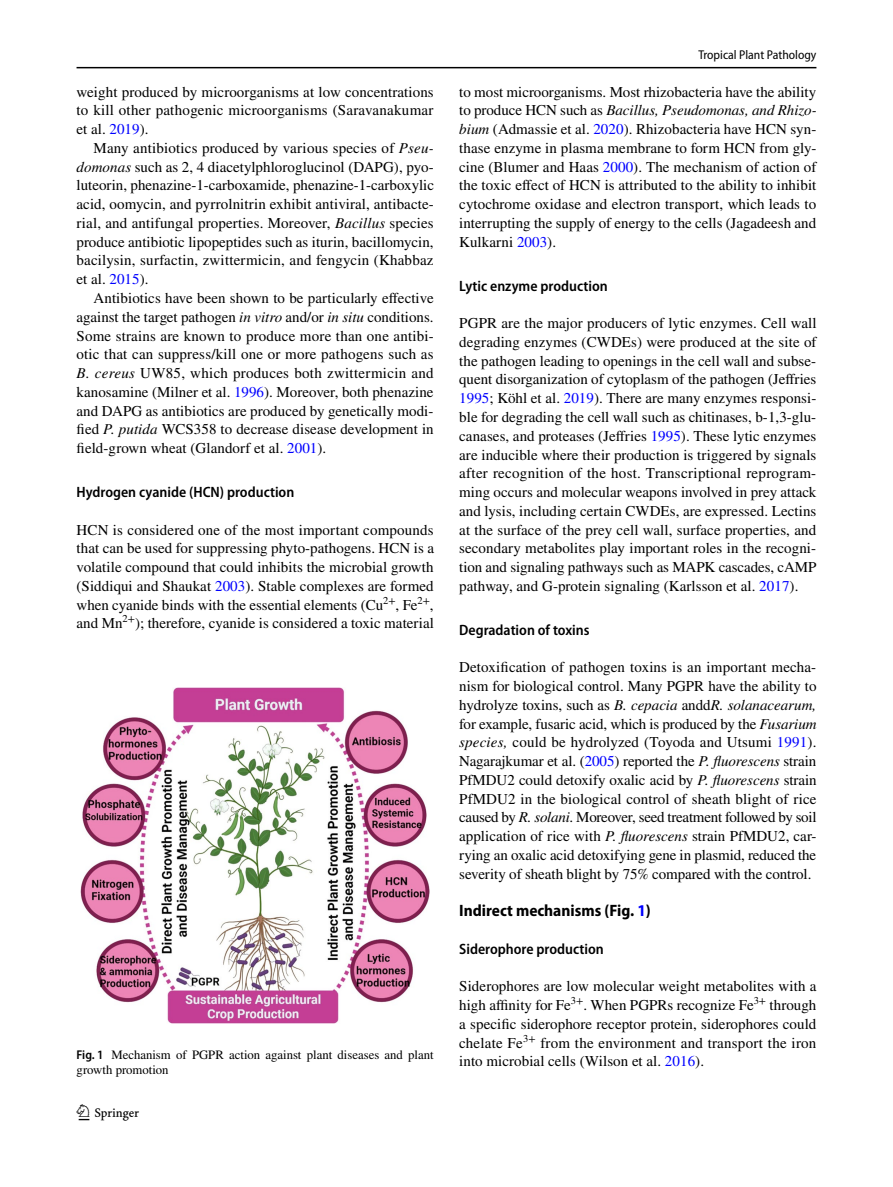
<style>
.page{position:relative;width:893px;height:1187px;background:#fff}
.page>*{position:absolute;margin:0;border:0;box-sizing:border-box;transform-origin:0 0}
.t1{font:22.5px "Springnew Regular 2";color:#000}
.t2{font:700 semi-condensed 16.5px "Myriad Pro";color:#000}
.t3{font:15px/18.8px "STIX";letter-spacing:.005em;color:#000;text-align:justify}
.t4{font:600 semi-condensed 15px "Myriad Pro";color:#000}
.t5{font:12.75px/15px "STIX";color:#000}
.t6{font:semi-condensed 12.75px "Myriad Pro";color:#000}
.s1{color:#00f}
.s2{font-style:italic}
.s3{font-family:"Myriad Pro";font-weight:600;font-stretch:semi-condensed}
</style>
<div class="page">
<hr style="left:77px;top:67px;width:739px;height:1px;background:#000">
<img style="left:81px;top:687px;width:348px;height:336px">
<p class="t3" style="left:77px;top:83px;width:359px">weight produced by microorganisms at low concentrations to kill other pathogenic microorganisms (Saravanakumar et al. <span class="s1">2019</span>).</p>
<p class="t3" style="left:77px;top:139px;width:359px;text-indent:17px">Many antibiotics produced by various species of <span class="s2">Pseu&shy;domonas</span> such as 2, 4 diacetylphloroglucinol (DAPG), pyo&shy;luteorin, phenazine-1-carboxamide, phenazine-1-carboxylic acid, oomycin, and pyrrolnitrin exhibit antiviral, antibacte&shy;rial, and antifungal properties. Moreover, <span class="s2">Bacillus</span> species produce antibiotic lipopeptides such as iturin, bacillomycin, bacilysin, surfactin, zwittermicin, and fengycin (Khabbaz et al. <span class="s1">2015</span>).</p>
<p class="t3" style="left:77px;top:289px;width:359px;text-indent:17px">Antibiotics have been shown to be particularly effective against the target pathogen <span class="s2">in vitro</span> and/or <span class="s2">in situ</span> conditions.<br>Some strains are known to produce more than one antibi&shy;otic that can suppress/kill one or more pathogens such as <span class="s2">B. cereus</span> UW85, which produces both zwittermicin and kanosamine (Milner et al. <span class="s1">1996</span>). Moreover, both phenazine and DAPG as antibiotics are produced by genetically modi&shy;fied <span class="s2">P. putida</span> WCS358 to decrease disease development in field-grown wheat (Glandorf et al. <span class="s1">2001</span>).</p>
<p class="t4" style="left:77px;top:483px;width:219px">Hydrogen cyanide (HCN) production</p>
<p class="t3" style="left:77px;top:521px;width:359px">HCN is considered one of the most important compounds that can be used for suppressing phyto-pathogens. HCN is a volatile compound that could inhibits the microbial growth (Siddiqui and Shaukat <span class="s1">2003</span>). Stable complexes are formed when cyanide binds with the essential elements (Cu<sup>2+</sup>, Fe<sup>2+</sup>, and Mn<sup>2+</sup>); therefore, cyanide is considered a toxic material</p>
<p class="t5" style="left:77px;top:1047px;width:359px"><span class="s3">Fig. 1</span> Mechanism of PGPR action against plant diseases and plant growth promotion</p>
<h1 class="t1" style="left:79px;top:1104px;width:62px">1 3</h1>
<p class="t6" style="left:698px;top:48px;width:120px">Tropical Plant Pathology</p>
<p class="t3" style="left:459px;top:83px;width:359px">to most microorganisms. Most rhizobacteria have the ability to produce HCN such as <span class="s2">Bacillus, Pseudomonas, and Rhizo&shy;bium</span> (Admassie et al. <span class="s1">2020</span>). Rhizobacteria have HCN syn&shy;thase enzyme in plasma membrane to form HCN from gly&shy;cine (Blumer and Haas <span class="s1">2000</span>). The mechanism of action of the toxic effect of HCN is attributed to the ability to inhibit cytochrome oxidase and electron transport, which leads to interrupting the supply of energy to the cells (Jagadeesh and Kulkarni <span class="s1">2003</span>).</p>
<p class="t4" style="left:459px;top:277px;width:150px">Lytic enzyme production</p>
<p class="t3" style="left:459px;top:315px;width:359px">PGPR are the major producers of lytic enzymes. Cell wall degrading enzymes (CWDEs) were produced at the site of the pathogen leading to openings in the cell wall and subse&shy;quent disorganization of cytoplasm of the pathogen (Jeffries <span class="s1">1995</span>; Köhl et al. <span class="s1">2019</span>). There are many enzymes responsi&shy;ble for degrading the cell wall such as chitinases, b-1,3-glu&shy;canases, and proteases (Jeffries <span class="s1">1995</span>). These lytic enzymes are inducible where their production is triggered by signals after recognition of the host. Transcriptional reprogram&shy;ming occurs and molecular weapons involved in prey attack and lysis, including certain CWDEs, are expressed. Lectins at the surface of the prey cell wall, surface properties, and secondary metabolites play important roles in the recogni&shy;tion and signaling pathways such as MAPK cascades, cAMP pathway, and G-protein signaling (Karlsson et al. <span class="s1">2017</span>).</p>
<p class="t4" style="left:459px;top:621px;width:132px">Degradation of toxins</p>
<p class="t3" style="left:459px;top:659px;width:359px">Detoxification of pathogen toxins is an important mecha&shy;nism for biological control. Many PGPR have the ability to hydrolyze toxins, such as <span class="s2">B. cepacia</span> andd<span class="s2">R. solanacearum, </span>for example, fusaric acid, which is produced by the <span class="s2">Fusarium species,</span> could be hydrolyzed (Toyoda and Utsumi <span class="s1">1991</span>).<br>Nagarajkumar et al. (<span class="s1">2005</span>) reported the <span class="s2">P. fluorescens</span> strain PfMDU2 could detoxify oxalic acid by <span class="s2">P. fluorescens</span> strain PfMDU2 in the biological control of sheath blight of rice caused by <span class="s2">R. solani</span>. Moreover, seed treatment followed by soil application of rice with <span class="s2">P. fluorescens</span> strain PfMDU2, car&shy;rying an oxalic acid detoxifying gene in plasmid, reduced the severity of sheath blight by 75% compared with the control.</p>
<p class="t2" style="left:459px;top:901px;width:193px">Indirect mechanisms (Fig. <span class="s1">1</span>)</p>
<p class="t4" style="left:459px;top:940px;width:146px">Siderophore production</p>
<p class="t3" style="left:459px;top:977px;width:359px">Siderophores are low molecular weight metabolites with a high affinity for Fe<sup>3+</sup>. When PGPRs recognize Fe<sup>3+</sup> through a specific siderophore receptor protein, siderophores could chelate Fe<sup>3+</sup> from the environment and transport the iron into microbial cells (Wilson et al. <span class="s1">2016</span>).</p>
</div>
